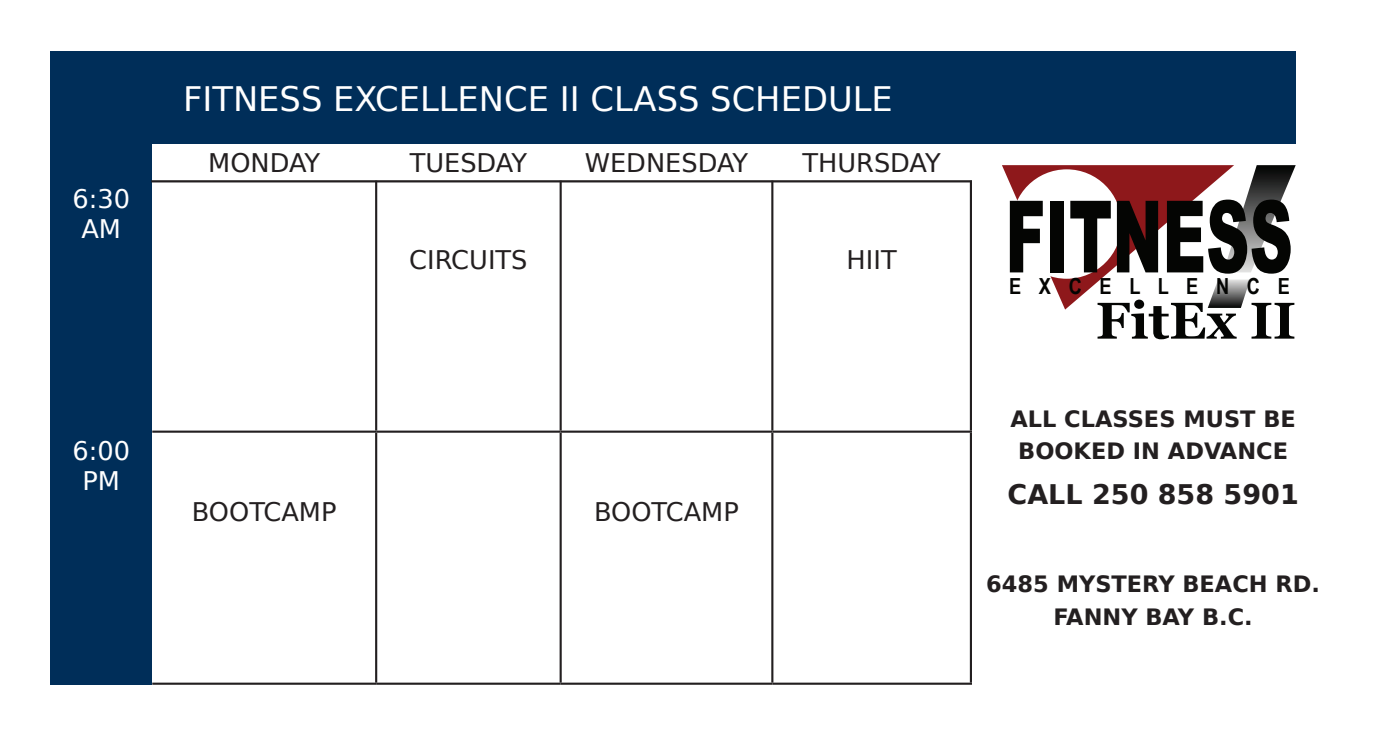
<style>
.page{position:relative;width:1377px;height:729px;background:#fff}
.page>*{position:absolute;margin:0;border:0;box-sizing:border-box;transform-origin:0 0}
.t1{font:900 100.12px "Arial";color:#040503;scale:.6 1}
.t2{font:700 51.75px "Georgia";color:#040503}
.t3{font:33.75px "DejaVu Sans";color:#fff}
.t4{font:700 27px "DejaVu Sans";color:#231f20}
.t5{font:25.65px "DejaVu Sans";color:#231f20}
.t6{font:25.65px/30.8px "DejaVu Sans";color:#fff;text-align:center}
.t7{font:700 22.5px/32.4px "DejaVu Sans";color:#231f20;text-align:center}
.t8{font:700 22.28px "Arial Narrow";color:#040503}
</style>
<div class="page">
<div style="left:50px;top:108px;width:101px;height:577px;background:#002e59"></div>
<div style="left:50px;top:52px;width:1246px;height:92px;background:#002e59"></div>
<hr style="left:375px;top:181px;width:2px;height:250px;background:#231f20">
<hr style="left:560px;top:181px;width:2px;height:250px;background:#231f20">
<hr style="left:771px;top:181px;width:2px;height:250px;background:#231f20">
<hr style="left:970px;top:181px;width:2px;height:250px;background:#231f20">
<hr style="left:152px;top:431px;width:224px;height:2px;background:#231f20">
<hr style="left:376px;top:431px;width:185px;height:2px;background:#231f20">
<hr style="left:375px;top:433px;width:2px;height:250px;background:#231f20">
<hr style="left:561px;top:431px;width:211px;height:2px;background:#231f20">
<hr style="left:560px;top:433px;width:2px;height:250px;background:#231f20">
<hr style="left:772px;top:431px;width:200px;height:2px;background:#231f20">
<hr style="left:771px;top:433px;width:2px;height:250px;background:#231f20">
<hr style="left:970px;top:433px;width:2px;height:250px;background:#231f20">
<hr style="left:152px;top:683px;width:224px;height:2px;background:#231f20">
<hr style="left:376px;top:683px;width:185px;height:2px;background:#231f20">
<hr style="left:561px;top:683px;width:211px;height:2px;background:#231f20">
<hr style="left:772px;top:683px;width:200px;height:2px;background:#231f20">
<svg style="left:1002px;top:165px;width:294px;height:145px"></svg>
<hr style="left:151px;top:180px;width:821px;height:2px;background:#231f20">
<p class="t6" style="left:72px;top:182px;width:59px">6:30<br>AM</p>
<p class="t6" style="left:72px;top:434px;width:59px">6:00<br>PM</p>
<h3 class="t3" style="left:183px;top:71px;width:711px">FITNESS EXCELLENCE II CLASS SCHEDULE</h3>
<p class="t5" style="left:208px;top:142px;width:114px">MONDAY</p>
<p class="t5" style="left:410px;top:142px;width:119px">TUESDAY</p>
<p class="t5" style="left:585px;top:142px;width:165px">WEDNESDAY</p>
<p class="t5" style="left:802px;top:142px;width:140px">THURSDAY</p>
<p class="t5" style="left:409px;top:239px;width:120px">CIRCUITS</p>
<p class="t5" style="left:847px;top:239px;width:52px">HIIT</p>
<p class="t5" style="left:192px;top:491px;width:146px">BOOTCAMP</p>
<p class="t5" style="left:594px;top:491px;width:146px">BOOTCAMP</p>
<h1 class="t1" style="left:1005px;top:164px;width:481px">FITNESS</h1>
<p class="t8" style="left:1009px;top:269px;width:282px">E X C E L L E N C E</p>
<h2 class="t2" style="left:1096px;top:287px;width:202px">FitEx II</h2>
<p class="t7" style="left:1010px;top:402px;width:287px">ALL CLASSES MUST BE<br>BOOKED IN ADVANCE</p>
<p class="t4" style="left:1008px;top:473px;width:293px">CALL 250 858 5901</p>
<p class="t7" style="left:986px;top:567px;width:335px">6485 MYSTERY BEACH RD.<br>FANNY BAY B.C.</p>
</div>
